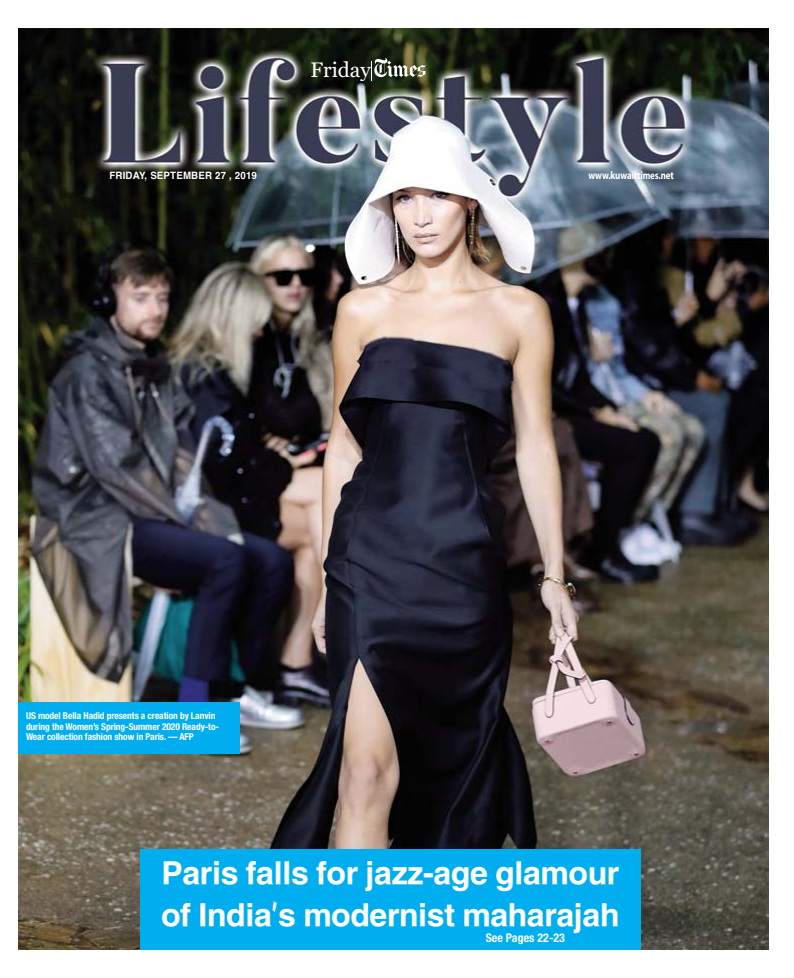
<style>
.page{position:relative;width:794px;height:978px;background:#fff}
.page>*{position:absolute;margin:0;border:0;box-sizing:border-box;transform-origin:0 0}
.t1{font:36px/41.8px "Hacen Casablanca";letter-spacing:-.01em;color:#fff}
.t2{font:20.9px "Georgia+T42";color:#fff}
.t3{font:700 condensed 12px "Helvetica Neue";color:#fff}
.t4{font:700 11px "Myriad Pro";letter-spacing:-.015em;color:#fff;scale:.82 1}
.t5{font:700 10.1px "Helvetica";letter-spacing:.015em;color:#fff;scale:.96 1}
.t6{font:700 condensed 9.5px/10.5px "Helvetica Neue";letter-spacing:-.01em;color:#fff}
</style>
<div class="page">
<img style="left:18px;top:28px;width:750px;height:922px">
<svg style="left:372px;top:58px;width:54px;height:23px"></svg>
<div style="left:140px;top:849px;width:500px;height:101px;background:#00aeef"></div>
<div style="left:18px;top:702px;width:221px;height:52px;background:#00aeef"></div>
<h2 class="t2" style="left:310px;top:57px;width:62px">Friday</h2>
<p class="t5" style="left:109px;top:172px;width:155px">FRIDAY, SEPTEMBER 27 , 2019</p>
<p class="t4" style="left:588px;top:168px;width:106px">www.kuwaittimes.net</p>
<p class="t6" style="left:26px;top:711px;width:194px">US model Bella Hadid presents a creation by Lanvin during the Women’s Spring-Summer 2020 Ready-to-<br>Wear collection fashion show in Paris. — AFP</p>
<h1 class="t1" style="left:161px;top:855px;width:460px">Paris falls for jazz-age glamour of India’s modernist maharajah</h1>
<p class="t3" style="left:486px;top:934px;width:81px">See Pages 22-23</p>
</div>
